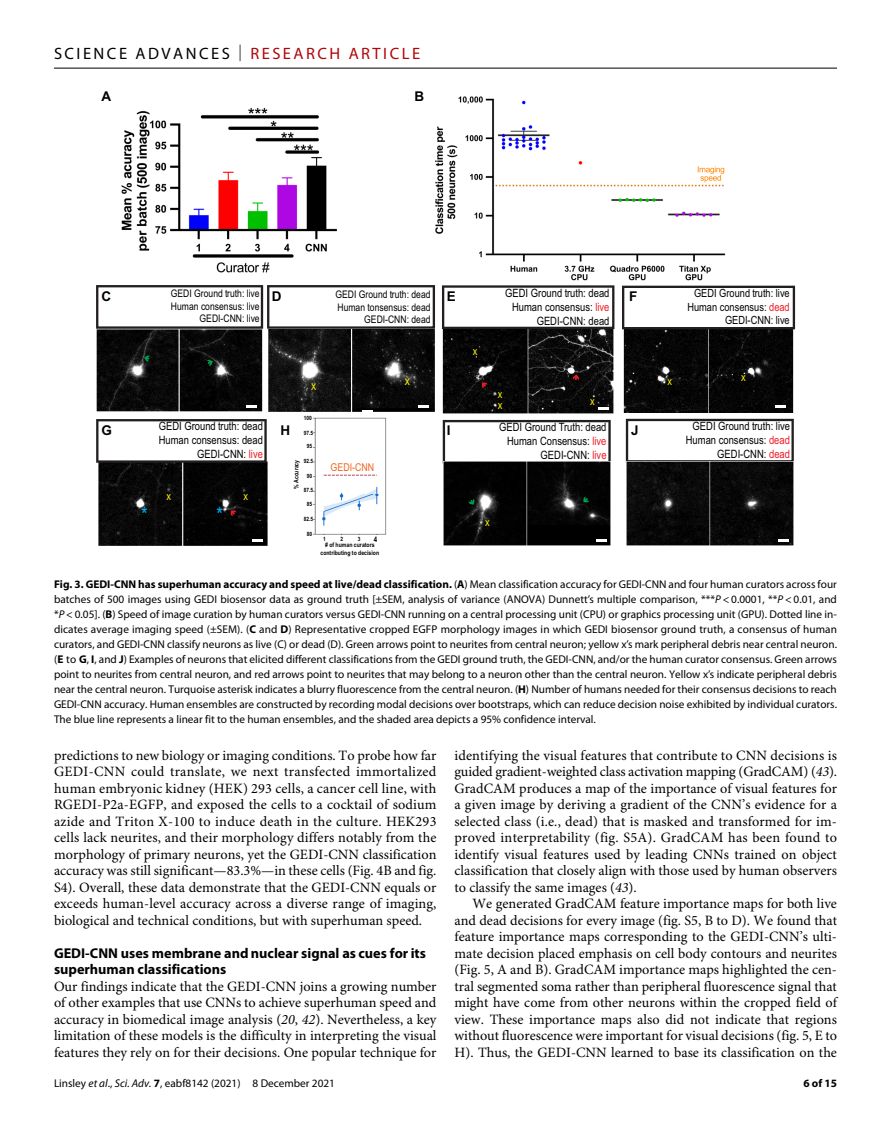
<style>
.page{position:relative;width:891px;height:1134px;background:#fff}
.page>*{position:absolute;margin:0;border:0;box-sizing:border-box;transform-origin:0 0}
.t1{font:21px "Arial Narrow";color:#00adee}
.t2{font:16.5px "Myriad Pro";letter-spacing:.15em;color:#000}
.t3{font:14.25px/16.5px "Minion Pro";color:#000;text-align:justify}
.t4{font:700 14.25px/16.5px "Myriad Pro";color:#000}
.t5{font:700 13.5px "Arial";color:#000}
.t6{font:12.6px "Arial Narrow";color:#fff100}
.t7{font:11.55px/13.8px "Arial Narrow";color:#000;text-align:right}
.t8{font:11.25px/15px "Myriad Pro";color:#000;text-align:justify}
.t9{font:11.25px/13.5px "Arial Narrow";color:#000;text-align:right}
.t10{font:11.25px/11.1px "Arial Narrow";color:#fff100}
.t11{font:700 11.25px "Myriad Pro";color:#000}
.t12{font:10.8px "Arial Narrow";color:#f16522}
.t13{font:10.5px/12.6px "Arial Narrow";color:#000;text-align:right}
.t14{font:700 7.65px "Arial Narrow";color:#000}
.t15{font:700 6.3px/7.5px "Arial Narrow";color:#000;text-align:center}
.t16{font:700 5.85px "Arial Narrow";color:#000}
.s1{font-weight:300}
.s2{color:#b10508}
.s3{color:#ec1c24}
.s4{font-weight:700}
.s5{font-style:italic}
</style>
<div class="page">
<hr style="left:54px;top:68px;width:783px;height:1px;background:#000">
<img style="left:121px;top:96px;width:605px;height:185px">
<img style="left:268px;top:329px;width:167px;height:83px">
<img style="left:96px;top:329px;width:167px;height:83px">
<img style="left:623px;top:329px;width:171px;height:83px">
<img style="left:443px;top:329px;width:170px;height:84px">
<img style="left:98px;top:461px;width:170px;height:85px">
<svg style="left:482px;top:383px;width:6px;height:6px"></svg>
<svg style="left:573px;top:374px;width:6px;height:6px"></svg>
<svg style="left:231px;top:511px;width:6px;height:5px"></svg>
<svg style="left:207px;top:360px;width:6px;height:6px"></svg>
<svg style="left:144px;top:355px;width:6px;height:7px"></svg>
<img style="left:312px;top:417px;width:75px;height:118px">
<svg style="left:442px;top:285px;width:172px;height:44px"></svg>
<svg style="left:622px;top:286px;width:173px;height:43px"></svg>
<svg style="left:96px;top:419px;width:171px;height:44px"></svg>
<svg style="left:246px;top:405px;width:11px;height:3px"></svg>
<svg style="left:443px;top:420px;width:168px;height:44px"></svg>
<svg style="left:626px;top:419px;width:168px;height:43px"></svg>
<img style="left:627px;top:462px;width:166px;height:83px">
<img style="left:444px;top:462px;width:167px;height:83px">
<svg style="left:252px;top:540px;width:10px;height:2px"></svg>
<svg style="left:96px;top:285px;width:339px;height:44px"></svg>
<svg style="left:583px;top:496px;width:6px;height:6px"></svg>
<svg style="left:468px;top:499px;width:7px;height:6px"></svg>
<svg style="left:778px;top:540px;width:11px;height:2px"></svg>
<svg style="left:596px;top:539px;width:11px;height:2px"></svg>
<svg style="left:598px;top:408px;width:11px;height:2px"></svg>
<svg style="left:418px;top:405px;width:11px;height:3px"></svg>
<svg style="left:775px;top:406px;width:10px;height:2px"></svg>
<p class="t2" style="left:54px;top:40px;width:368px">SCIENCE ADVANCES <span class="s1">|</span> <span class="s2">RESEARCH ARTICLE</span></p>
<p class="t5" style="left:102px;top:88px;width:11px">A</p>
<p class="t5" style="left:415px;top:88px;width:11px">B</p>
<p class="t5" style="left:102px;top:287px;width:11px">C</p>
<p class="t5" style="left:102px;top:421px;width:12px">G</p>
<p class="t5" style="left:272px;top:287px;width:11px">D</p>
<p class="t9" style="left:687px;top:286px;width:104px">GEDI Ground truth: live<br>Human consensus: <span class="s3">dead<br></span>GEDI-CNN: live</p>
<p class="t7" style="left:505px;top:286px;width:106px">GEDI Ground truth: dead<br>Human consensus: <span class="s3">live<br></span>GEDI-CNN: dead</p>
<p class="t13" style="left:171px;top:287px;width:90px">GEDI Ground truth: live</p>
<p class="t5" style="left:447px;top:287px;width:11px">E</p>
<p class="t5" style="left:629px;top:287px;width:10px">F</p>
<p class="t13" style="left:171px;top:299px;width:90px">Human consensus: live<br>GEDI-CNN: live</p>
<p class="t13" style="left:336px;top:288px;width:97px">GEDI Ground truth: dead<br>Human tonsensus: dead<br>GEDI-CNN: dead</p>
<p class="t7" style="left:159px;top:419px;width:106px">GEDI Ground truth: dead<br>Human consensus: dead<br>GEDI-CNN: <span class="s3">live</span></p>
<p class="t10" style="left:166px;top:490px;width:6px">x</p>
<p class="t10" style="left:243px;top:490px;width:6px">x</p>
<h1 class="t1" style="left:141px;top:499px;width:8px">*</h1>
<h1 class="t1" style="left:216px;top:499px;width:8px">*</h1>
<p class="t6" style="left:311px;top:376px;width:7px">x</p>
<p class="t16" style="left:304px;top:414px;width:10px">100</p>
<p class="t16" style="left:304px;top:428px;width:11px">97.5</p>
<p class="t16" style="left:307px;top:442px;width:7px">95</p>
<p class="t16" style="left:304px;top:457px;width:11px">92.5</p>
<p class="t16" style="left:307px;top:471px;width:7px">90</p>
<p class="t16" style="left:304px;top:486px;width:11px">87.5</p>
<p class="t16" style="left:307px;top:500px;width:7px">85</p>
<p class="t16" style="left:304px;top:515px;width:11px">82.5</p>
<p class="t16" style="left:307px;top:529px;width:7px">80</p>
<p class="t5" style="left:280px;top:421px;width:11px">H</p>
<p class="t15" style="left:292px;top:489px;width:31px;rotate:-90deg">% Accuracy</p>
<p class="t12" style="left:331px;top:459px;width:45px">GEDI-CNN</p>
<p class="t16" style="left:323px;top:535px;width:4px">1</p>
<p class="t16" style="left:340px;top:535px;width:4px">2</p>
<p class="t16" style="left:358px;top:535px;width:4px">3</p>
<p class="t14" style="left:374px;top:534px;width:5px">4</p>
<p class="t15" style="left:320px;top:541px;width:60px"># of human curators contributing to decision</p>
<p class="t6" style="left:405px;top:372px;width:7px">x</p>
<p class="t10" style="left:473px;top:345px;width:6px">x</p>
<p class="t10" style="left:498px;top:388px;width:6px">x x</p>
<p class="t10" style="left:590px;top:395px;width:6px">x</p>
<p class="t10" style="left:668px;top:375px;width:6px">x</p>
<p class="t10" style="left:741px;top:371px;width:6px">x</p>
<p class="t5" style="left:447px;top:421px;width:5px">I</p>
<p class="t7" style="left:686px;top:419px;width:106px">GEDI Ground truth: live<br>Human consensus: <span class="s3">dead<br></span>GEDI-CNN: <span class="s3">dead</span></p>
<p class="t7" style="left:499px;top:420px;width:109px">GEDI Ground Truth: dead<br>Human Consensus: <span class="s3">live<br></span>GEDI-CNN: <span class="s3">live</span></p>
<p class="t5" style="left:631px;top:421px;width:9px">J</p>
<p class="t10" style="left:485px;top:516px;width:6px">x</p>
<p class="t8" style="left:54px;top:577px;width:785px"><span class="s4">Fig. 3. GEDI-CNN has superhuman accuracy and speed at live/dead classification.</span> (<span class="s4">A</span>) Mean classification accuracy for GEDI-CNN and four human curators across four batches of 500 images using GEDI biosensor data as ground truth [±SEM, analysis of variance (ANOVA) Dunnett’s multiple comparison, ***<span class="s5">P</span> &lt; 0.0001, **<span class="s5">P</span> &lt; 0.01, and *<span class="s5">P</span> &lt; 0.05]. (<span class="s4">B</span>) Speed of image curation by human curators versus GEDI-CNN running on a central processing unit (CPU) or graphics processing unit (GPU). Dotted line in&shy;dicates average imaging speed (±SEM). (<span class="s4">C</span> and <span class="s4">D</span>) Representative cropped EGFP morphology images in which GEDI biosensor ground truth, a consensus of human curators, and GEDI-CNN classify neurons as live (C) or dead (D). Green arrows point to neurites from central neuron; yellow x’s mark peripheral debris near central neuron. (<span class="s4">E</span> to <span class="s4">G</span>, <span class="s4">I</span>, and <span class="s4">J</span>) Examples of neurons that elicited different classifications from the GEDI ground truth, the GEDI-CNN, and/or the human curator consensus. Green arrows point to neurites from central neuron, and red arrows point to neurites that may belong to a neuron other than the central neuron. Yellow x’s indicate peripheral debris near the central neuron. Turquoise asterisk indicates a blurry fluorescence from the central neuron. (<span class="s4">H</span>) Number of humans needed for their consensus decisions to reach GEDI-CNN accuracy. Human ensembles are constructed by recording modal decisions over bootstraps, which can reduce decision noise exhibited by individual curators.<br>The blue line represents a linear fit to the human ensembles, and the shaded area depicts a 95% confidence interval.</p>
<p class="t3" style="left:54px;top:748px;width:384px">predictions to new biology or imaging conditions. To probe how far GEDI-CNN could translate, we next transfected immortalized human embryonic kidney (HEK) 293 cells, a cancer cell line, with RGEDI-P2a-EGFP, and exposed the cells to a cocktail of sodium azide and Triton X-100 to induce death in the culture. HEK293 cells lack neurites, and their morphology differs notably from the morphology of primary neurons, yet the GEDI-CNN classification accuracy was still significant—83.3%—in these cells (Fig. 4B and fig.<br>S4). Overall, these data demonstrate that the GEDI-CNN equals or exceeds human-level accuracy across a diverse range of imaging, biological and technical conditions, but with superhuman speed.</p>
<p class="t4" style="left:54px;top:944px;width:374px">GEDI-CNN uses membrane and nuclear signal as cues for its superhuman classifications</p>
<p class="t3" style="left:54px;top:979px;width:384px">Our findings indicate that the GEDI-CNN joins a growing number of other examples that use CNNs to achieve superhuman speed and accuracy in biomedical image analysis (<span class="s5">20</span>, <span class="s5">42</span>). Nevertheless, a key limitation of these models is the difficulty in interpreting the visual features they rely on for their decisions. One popular technique for</p>
<p class="t8" style="left:54px;top:1076px;width:283px">Linsley <span class="s5">et al</span>., <span class="s5">Sci. Adv.</span> <span class="s4">7</span>, eabf8142 (2021) 8 December 2021</p>
<p class="t3" style="left:454px;top:748px;width:384px">identifying the visual features that contribute to CNN decisions is guided gradient-weighted class activation mapping (GradCAM) (<span class="s5">43</span>).<br>GradCAM produces a map of the importance of visual features for a given image by deriving a gradient of the CNN’s evidence for a selected class (i.e., dead) that is masked and transformed for im&shy;proved interpretability (fig. S5A). GradCAM has been found to identify visual features used by leading CNNs trained on object classification that closely align with those used by human observers to classify the same images (<span class="s5">43</span>).</p>
<p class="t3" style="left:454px;top:897px;width:384px;text-indent:18px">We generated GradCAM feature importance maps for both live and dead decisions for every image (fig. S5, B to D). We found that feature importance maps corresponding to the GEDI-CNN’s ulti&shy;mate decision placed emphasis on cell body contours and neurites (Fig. 5, A and B). GradCAM importance maps highlighted the cen&shy;tral segmented soma rather than peripheral fluorescence signal that might have come from other neurons within the cropped field of view. These importance maps also did not indicate that regions without fluorescence were important for visual decisions (fig. 5, E to H). Thus, the GEDI-CNN learned to base its classification on the</p>
<p class="t11" style="left:803px;top:1074px;width:35px">6 of 15</p>
</div>
